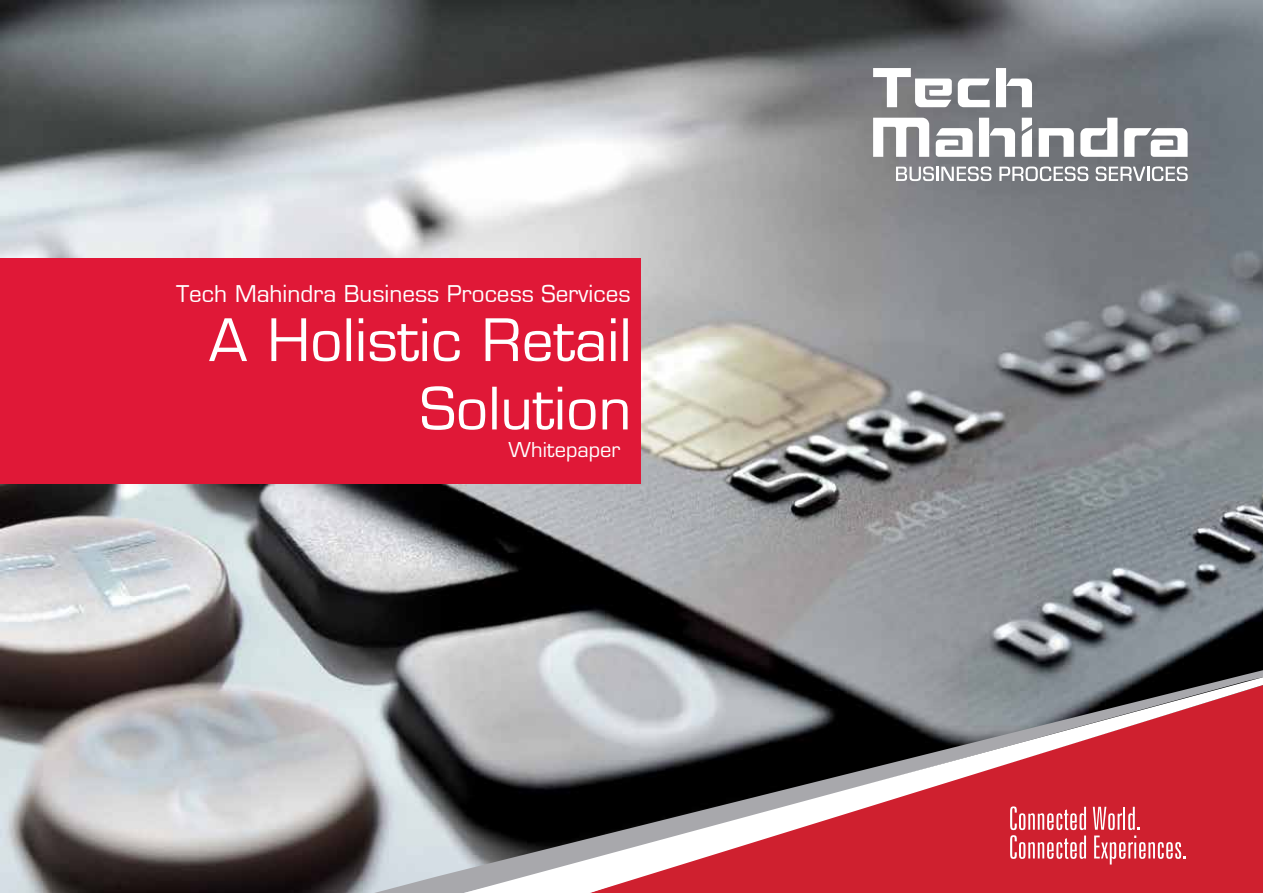
<style>
.page{position:relative;width:1263px;height:893px;background:#fff}
.page>*{position:absolute;margin:0;border:0;box-sizing:border-box;transform-origin:0 0}
.t1{font:57px/68.4px "Eurostile";color:#fff;text-align:right}
.t2{font:22.5px "Eurostile";color:#fff}
.t3{font:22.5px "Eurostile";color:#fff}
</style>
<div class="page">
<img style="left:0;top:0;width:1263px;height:893px">
<div style="left:0;top:258px;width:640px;height:226px;background:#e01837"></div>
<svg style="left:873px;top:68px;width:159px;height:39px"></svg>
<svg style="left:873px;top:118px;width:314px;height:39px"></svg>
<svg style="left:896px;top:167px;width:95px;height:14px"></svg>
<svg style="left:999px;top:167px;width:89px;height:14px"></svg>
<svg style="left:1096px;top:167px;width:92px;height:14px"></svg>
<svg style="left:374px;top:670px;width:889px;height:223px;background:#909497"></svg>
<svg style="left:464px;top:677px;width:799px;height:216px;background:#9f5f66"></svg>
<svg style="left:1010px;top:806px;width:76px;height:53px"></svg>
<svg style="left:1093px;top:807px;width:93px;height:57px;background:#d84b58"></svg>
<p class="t2" style="left:176px;top:280px;width:456px">Tech Mahindra Business Process Services</p>
<h1 class="t1" style="left:209px;top:306px;width:424px">A Holistic Retail<br>Solution</h1>
<p class="t3" style="left:508px;top:437px;width:113px">Whitepaper</p>
</div>
